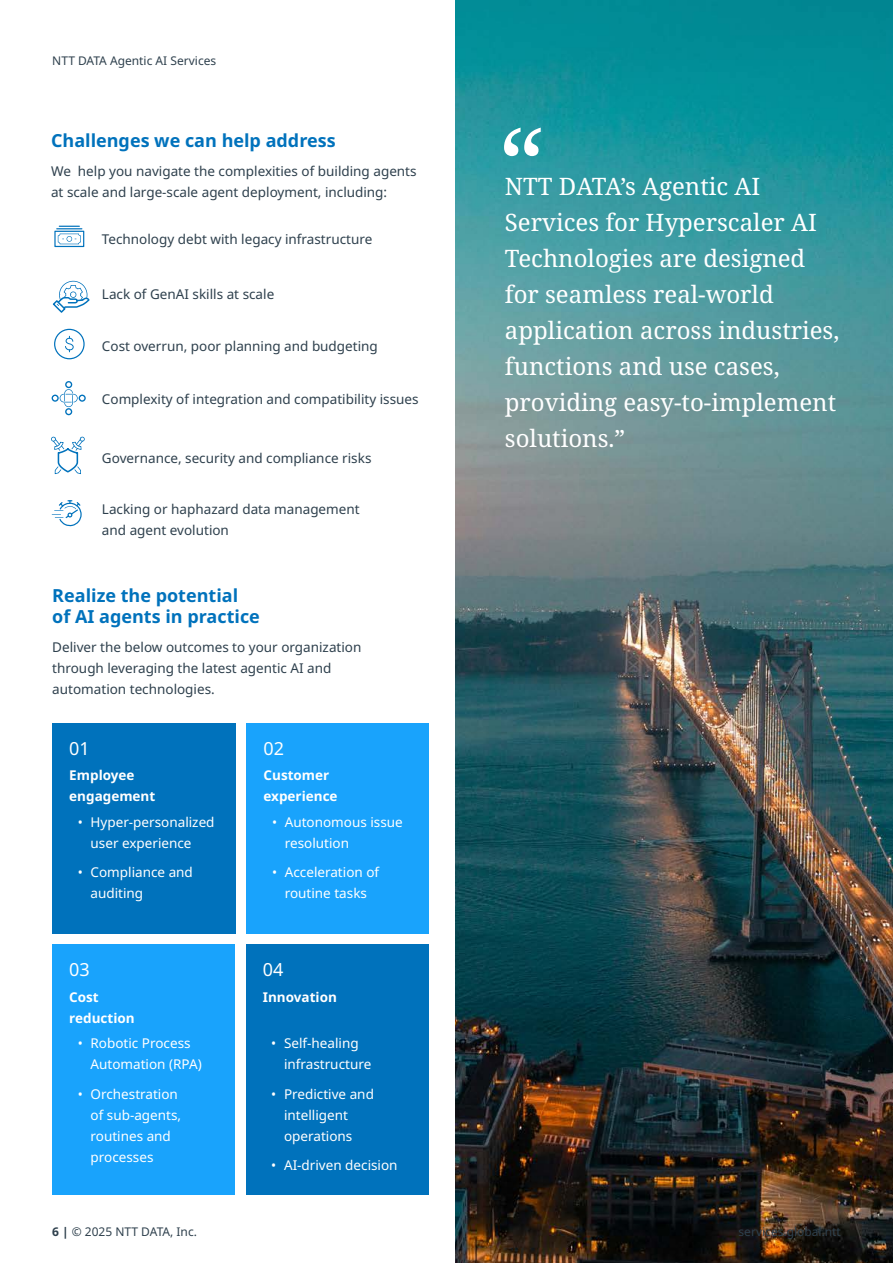
<style>
.page{position:relative;width:893px;height:1263px;background:#fff}
.page>*{position:absolute;margin:0;border:0;box-sizing:border-box;transform-origin:0 0}
.t1{font:24px/36px "Noto Serif";color:#fff}
.t2{font:700 18px/21px "Noto Sans";color:#0072bc}
.t3{font:18px "Noto Sans";color:#fff}
.t4{font:13.5px/21px "Noto Sans";color:#2e404d}
.t5{font:13.5px/21px "Noto Sans";color:#fff}
.t6{font:700 13.5px/21px "Noto Sans";color:#fff}
.t7{font:12px "Noto Sans";color:#2e404d}
.s1{font-weight:700}
</style>
<div class="page">
<img style="left:455px;top:0;width:438px;height:1263px">
<svg style="left:54px;top:226px;width:30px;height:21px"></svg>
<div style="left:54px;top:329px;width:31px;height:30px;border:1px solid #0072bc;border-radius:50%"></div>
<svg style="left:65px;top:336px;width:9px;height:16px"></svg>
<svg style="left:52px;top:381px;width:34px;height:34px"></svg>
<svg style="left:51px;top:437px;width:34px;height:37px"></svg>
<svg style="left:52px;top:500px;width:30px;height:26px"></svg>
<div style="left:52px;top:723px;width:184px;height:210px;background:#0072bc"></div>
<div style="left:247px;top:723px;width:182px;height:210px;background:#19a3fc"></div>
<div style="left:52px;top:944px;width:183px;height:251px;background:#19a3fc"></div>
<div style="left:246px;top:944px;width:182px;height:251px;background:#0072bc"></div>
<svg style="left:53px;top:280px;width:37px;height:33px"></svg>
<svg style="left:504px;top:128px;width:37px;height:28px"></svg>
<p class="t7" style="left:52px;top:54px;width:165px">NTT DATA Agentic AI Services</p>
<h2 class="t2" style="left:51px;top:130px;width:286px">Challenges we can help address</h2>
<p class="t4" style="left:51px;top:161px;width:367px">We help you navigate the complexities of building agents at scale and large-scale agent deployment, including:</p>
<p class="t4" style="left:102px;top:229px;width:272px">Technology debt with legacy infrastructure</p>
<p class="t4" style="left:102px;top:284px;width:174px">Lack of GenAI skills at scale</p>
<p class="t4" style="left:102px;top:336px;width:277px">Cost overrun, poor planning and budgeting</p>
<p class="t4" style="left:102px;top:389px;width:318px">Complexity of integration and compatibility issues</p>
<p class="t4" style="left:102px;top:447px;width:271px">Governance, security and compliance risks</p>
<p class="t4" style="left:102px;top:499px;width:259px">Lacking or haphazard data management and agent evolution</p>
<h2 class="t2" style="left:52px;top:585px;width:209px">Realize the potential of AI agents in practice</h2>
<p class="t4" style="left:52px;top:637px;width:311px">Deliver the below outcomes to your organization through leveraging the latest agentic AI and automation technologies.</p>
<h2 class="t3" style="left:69px;top:738px;width:22px">01</h2>
<p class="t6" style="left:69px;top:765px;width:88px">Employee engagement</p>
<p class="t5" style="left:91px;top:811px;width:125px;text-indent:-13px">• Hyper-personalized user experience</p>
<p class="t5" style="left:91px;top:862px;width:104px;text-indent:-13px">• Compliance and auditing</p>
<h2 class="t3" style="left:69px;top:960px;width:22px">03</h2>
<p class="t6" style="left:69px;top:986px;width:67px">Cost reduction</p>
<p class="t5" style="left:91px;top:1033px;width:113px;text-indent:-13px">• Robotic Process<br>Automation (RPA)</p>
<p class="t5" style="left:91px;top:1083px;width:92px;text-indent:-13px">• Orchestration of sub-agents, routines and processes</p>
<p class="t7" style="left:52px;top:1225px;width:146px"><span class="s1">6 |</span> © 2025 NTT DATA, Inc.</p>
<h2 class="t3" style="left:264px;top:738px;width:22px">02</h2>
<p class="t6" style="left:264px;top:765px;width:76px">Customer experience</p>
<p class="t5" style="left:285px;top:811px;width:120px;text-indent:-13px">• Autonomous issue resolution</p>
<p class="t5" style="left:272px;top:862px;width:109px;text-align:center">• Acceleration of routine tasks</p>
<h2 class="t3" style="left:263px;top:960px;width:22px">04</h2>
<p class="t6" style="left:263px;top:986px;width:76px">Innovation</p>
<p class="t5" style="left:284px;top:1033px;width:89px;text-indent:-13px">• Self-healing infrastructure</p>
<p class="t5" style="left:284px;top:1083px;width:91px;text-indent:-13px">• Predictive and intelligent operations</p>
<p class="t5" style="left:271px;top:1155px;width:128px">• AI-driven decision</p>
<h1 class="t1" style="left:505px;top:169px;width:336px">NTT DATA’s Agentic AI<br>Services for Hyperscaler AI<br>Technologies are designed for seamless real-world application across industries, functions and use cases, providing easy-to-implement solutions.”</h1>
<p class="t7" style="left:739px;top:1225px;width:104px">services.global.ntt</p>
</div>
